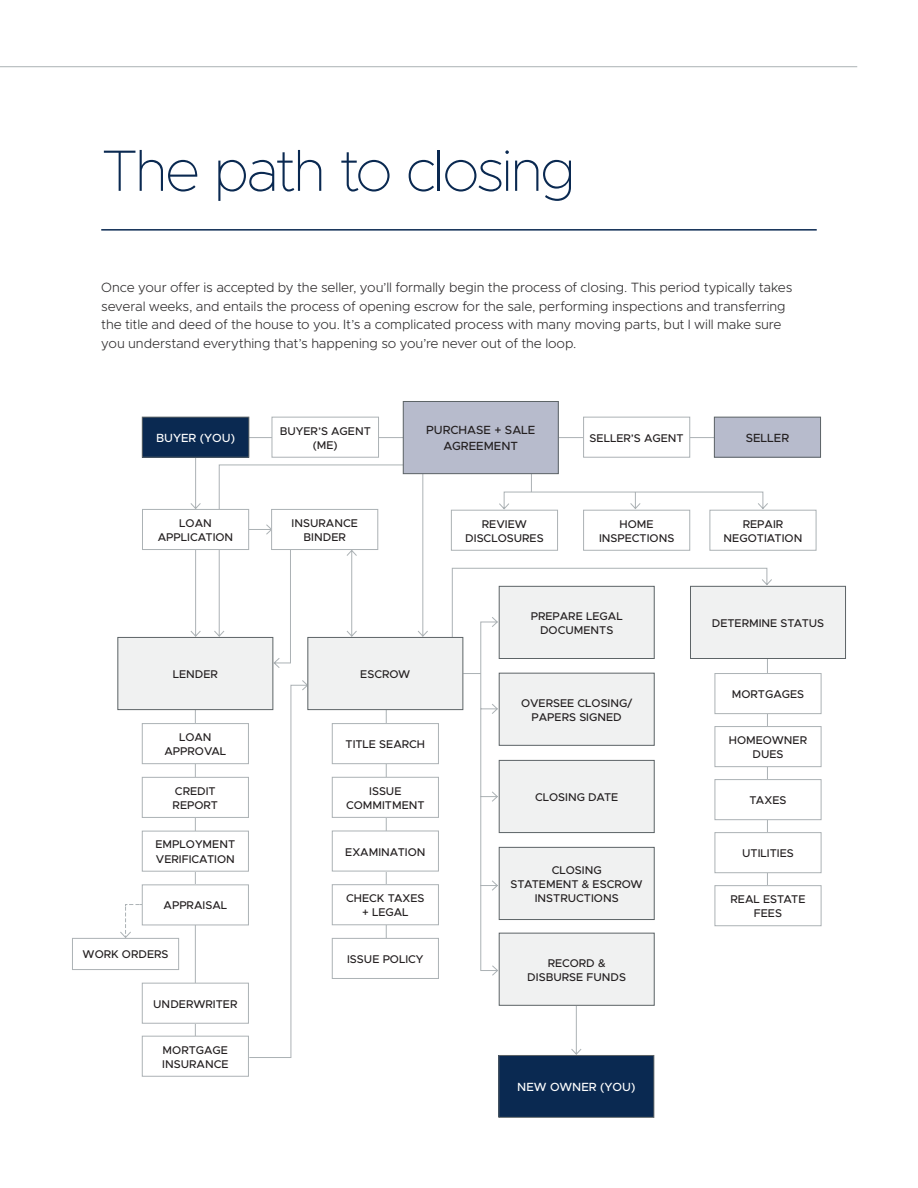
<style>
.page{position:relative;width:918px;height:1188px;background:#fff}
.page>*{position:absolute;margin:0;border:0;box-sizing:border-box;transform-origin:0 0}
.t1{font:100 58.5px "Metropolis";letter-spacing:-.045em;color:#0a2951}
.t2{font:300 13.5px/18.8px "Metropolis";letter-spacing:-.005em;color:#312f30}
.t3{font:500 11.85px/15.6px "Metropolis";color:#231f20;text-align:center}
.t4{font:500 11.85px "Metropolis";color:#fff}
.t5{font:500 11.25px/14.2px "Metropolis";color:#231f20;text-align:center}
</style>
<div class="page">
<hr style="left:0;top:66px;width:857px;height:1px;background:#acb2b5">
<hr style="left:101px;top:229px;width:716px;height:2px;background:#0a2951">
<svg style="left:190px;top:437px;width:583px;height:629px"></svg>
<div style="left:272px;top:417px;width:107px;height:40px;background:#fff"></div>
<div style="left:272px;top:417px;width:107px;height:41px;border:1px solid #acb2b5"></div>
<div style="left:118px;top:637px;width:155px;height:73px;background:#f0f1f1"></div>
<div style="left:117px;top:637px;width:156px;height:73px;border:1px solid #5d6467"></div>
<div style="left:308px;top:637px;width:155px;height:73px;background:#f0f1f1"></div>
<div style="left:307px;top:637px;width:156px;height:73px;border:1px solid #5d6467"></div>
<div style="left:499px;top:586px;width:155px;height:73px;background:#f0f1f1"></div>
<div style="left:499px;top:586px;width:156px;height:73px;border:1px solid #5d6467"></div>
<div style="left:690px;top:586px;width:156px;height:73px;background:#f0f1f1"></div>
<div style="left:690px;top:586px;width:156px;height:73px;border:1px solid #5d6467"></div>
<div style="left:499px;top:673px;width:155px;height:72px;background:#f0f1f1"></div>
<div style="left:499px;top:673px;width:156px;height:73px;border:1px solid #5d6467"></div>
<div style="left:499px;top:760px;width:155px;height:73px;background:#f0f1f1"></div>
<div style="left:499px;top:760px;width:156px;height:73px;border:1px solid #5d6467"></div>
<div style="left:499px;top:847px;width:155px;height:73px;background:#f0f1f1"></div>
<div style="left:499px;top:847px;width:156px;height:73px;border:1px solid #5d6467"></div>
<div style="left:499px;top:1055px;width:155px;height:62px;background:#0a2951"></div>
<div style="left:498px;top:1055px;width:156px;height:63px;border:1px solid #5d6467"></div>
<div style="left:584px;top:417px;width:106px;height:40px;background:#fff"></div>
<div style="left:583px;top:417px;width:107px;height:41px;border:1px solid #acb2b5"></div>
<div style="left:451px;top:510px;width:107px;height:40px;background:#fff"></div>
<div style="left:451px;top:510px;width:107px;height:41px;border:1px solid #acb2b5"></div>
<div style="left:584px;top:510px;width:106px;height:40px;background:#fff"></div>
<div style="left:583px;top:510px;width:107px;height:41px;border:1px solid #acb2b5"></div>
<div style="left:710px;top:510px;width:106px;height:40px;background:#fff"></div>
<div style="left:710px;top:510px;width:106px;height:41px;border:1px solid #acb2b5"></div>
<div style="left:715px;top:674px;width:106px;height:40px;background:#fff"></div>
<div style="left:715px;top:673px;width:106px;height:41px;border:1px solid #acb2b5"></div>
<div style="left:332px;top:724px;width:106px;height:40px;background:#fff"></div>
<div style="left:332px;top:723px;width:107px;height:41px;border:1px solid #acb2b5"></div>
<div style="left:142px;top:724px;width:106px;height:40px;background:#fff"></div>
<div style="left:142px;top:723px;width:107px;height:41px;border:1px solid #acb2b5"></div>
<div style="left:142px;top:777px;width:106px;height:40px;background:#fff"></div>
<div style="left:142px;top:777px;width:107px;height:41px;border:1px solid #acb2b5"></div>
<div style="left:142px;top:831px;width:106px;height:40px;background:#fff"></div>
<div style="left:142px;top:831px;width:107px;height:41px;border:1px solid #acb2b5"></div>
<div style="left:142px;top:885px;width:106px;height:40px;background:#fff"></div>
<div style="left:142px;top:884px;width:107px;height:41px;border:1px solid #acb2b5"></div>
<div style="left:72px;top:938px;width:107px;height:32px;border:1px solid #acb2b5"></div>
<div style="left:142px;top:1036px;width:106px;height:40px;background:#fff"></div>
<div style="left:142px;top:1036px;width:107px;height:41px;border:1px solid #acb2b5"></div>
<div style="left:142px;top:983px;width:106px;height:40px;background:#fff"></div>
<div style="left:142px;top:983px;width:107px;height:41px;border:1px solid #acb2b5"></div>
<div style="left:332px;top:777px;width:106px;height:40px;background:#fff"></div>
<div style="left:332px;top:777px;width:107px;height:41px;border:1px solid #acb2b5"></div>
<div style="left:332px;top:831px;width:106px;height:40px;background:#fff"></div>
<div style="left:332px;top:831px;width:107px;height:40px;border:1px solid #acb2b5"></div>
<div style="left:332px;top:885px;width:106px;height:40px;background:#fff"></div>
<div style="left:332px;top:884px;width:107px;height:41px;border:1px solid #acb2b5"></div>
<div style="left:332px;top:938px;width:106px;height:40px;background:#fff"></div>
<div style="left:332px;top:938px;width:107px;height:41px;border:1px solid #acb2b5"></div>
<div style="left:715px;top:727px;width:106px;height:40px;background:#fff"></div>
<div style="left:715px;top:726px;width:106px;height:41px;border:1px solid #acb2b5"></div>
<div style="left:715px;top:780px;width:106px;height:40px;background:#fff"></div>
<div style="left:715px;top:779px;width:106px;height:41px;border:1px solid #acb2b5"></div>
<div style="left:715px;top:833px;width:106px;height:40px;background:#fff"></div>
<div style="left:715px;top:832px;width:106px;height:41px;border:1px solid #acb2b5"></div>
<div style="left:715px;top:886px;width:106px;height:40px;background:#fff"></div>
<div style="left:715px;top:885px;width:106px;height:41px;border:1px solid #acb2b5"></div>
<div style="left:714px;top:417px;width:107px;height:40px;background:#b7bbcc"></div>
<div style="left:714px;top:417px;width:107px;height:41px;border:1px solid #5d6467"></div>
<div style="left:142px;top:417px;width:107px;height:40px;background:#0a2951"></div>
<div style="left:142px;top:417px;width:107px;height:41px;border:1px solid #5d6467"></div>
<svg style="left:120px;top:904px;width:23px;height:35px"></svg>
<div style="left:403px;top:401px;width:155px;height:73px;background:#b7bbcc"></div>
<div style="left:403px;top:401px;width:156px;height:73px;border:1px solid #5d6467"></div>
<div style="left:142px;top:509px;width:107px;height:41px;background:#fff"></div>
<div style="left:142px;top:509px;width:107px;height:41px;border:1px solid #acb2b5"></div>
<div style="left:272px;top:509px;width:106px;height:41px;background:#fff"></div>
<div style="left:271px;top:509px;width:107px;height:41px;border:1px solid #acb2b5"></div>
<div style="left:499px;top:933px;width:155px;height:72px;background:#f0f1f1"></div>
<div style="left:499px;top:933px;width:156px;height:73px;border:1px solid #5d6467"></div>
<h1 class="t1" style="left:101px;top:134px;width:476px">The path to closing</h1>
<p class="t2" style="left:101px;top:278px;width:693px">Once your offer is accepted by the seller, you’ll formally begin the process of closing. This period typically takes several weeks, and entails the process of opening escrow for the sale, performing inspections and transferring the title and deed of the house to you. It’s a complicated process with many moving parts, but I will make sure you understand everything that’s happening so you’re never out of the loop.</p>
<p class="t3" style="left:426px;top:423px;width:111px">PURCHASE + SALE<br>AGREEMENT</p>
<p class="t5" style="left:280px;top:424px;width:93px">BUYER’S AGENT (ME)</p>
<p class="t4" style="left:156px;top:430px;width:81px">BUYER (YOU)</p>
<p class="t3" style="left:746px;top:430px;width:45px">SELLER</p>
<p class="t5" style="left:590px;top:431px;width:96px">SELLER’S AGENT</p>
<p class="t5" style="left:158px;top:516px;width:77px">LOAN<br>APPLICATION</p>
<p class="t5" style="left:292px;top:516px;width:68px">INSURANCE<br>BINDER</p>
<p class="t5" style="left:173px;top:667px;width:47px">LENDER</p>
<p class="t5" style="left:360px;top:667px;width:52px">ESCROW</p>
<p class="t5" style="left:164px;top:730px;width:63px">LOAN<br>APPROVAL</p>
<p class="t5" style="left:173px;top:784px;width:47px;text-align:left">CREDIT<br>REPORT</p>
<p class="t5" style="left:156px;top:837px;width:81px;text-align:left">EMPLOYMENT<br>VERIFICATION</p>
<p class="t5" style="left:164px;top:898px;width:65px">APPRAISAL</p>
<p class="t5" style="left:83px;top:947px;width:88px">WORK ORDERS</p>
<p class="t5" style="left:153px;top:997px;width:86px">UNDERWRITER</p>
<p class="t5" style="left:162px;top:1043px;width:68px;text-align:left">MORTGAGE<br>INSURANCE</p>
<p class="t5" style="left:346px;top:737px;width:81px">TITLE SEARCH</p>
<p class="t5" style="left:346px;top:784px;width:80px">ISSUE<br>COMMITMENT</p>
<p class="t5" style="left:345px;top:845px;width:82px">EXAMINATION</p>
<p class="t5" style="left:346px;top:891px;width:80px">CHECK TAXES + LEGAL</p>
<p class="t5" style="left:347px;top:952px;width:78px">ISSUE POLICY</p>
<p class="t5" style="left:465px;top:517px;width:80px">REVIEW<br>DISCLOSURES</p>
<p class="t5" style="left:599px;top:517px;width:77px">HOME<br>INSPECTIONS</p>
<p class="t5" style="left:724px;top:517px;width:80px">REPAIR<br>NEGOTIATION</p>
<p class="t5" style="left:531px;top:609px;width:93px">PREPARE LEGAL<br>DOCUMENTS</p>
<p class="t5" style="left:712px;top:616px;width:114px">DETERMINE STATUS</p>
<p class="t5" style="left:521px;top:696px;width:113px">OVERSEE CLOSING/<br>PAPERS SIGNED</p>
<p class="t5" style="left:535px;top:790px;width:85px">CLOSING DATE</p>
<p class="t5" style="left:511px;top:863px;width:134px">CLOSING<br>STATEMENT &amp; ESCROW<br>INSTRUCTIONS</p>
<p class="t5" style="left:527px;top:956px;width:100px">RECORD &amp;<br>DISBURSE FUNDS</p>
<p class="t4" style="left:517px;top:1080px;width:120px">NEW OWNER (YOU)</p>
<p class="t5" style="left:732px;top:687px;width:74px">MORTGAGES</p>
<p class="t5" style="left:729px;top:733px;width:80px">HOMEOWNER<br>DUES</p>
<p class="t5" style="left:750px;top:793px;width:38px">TAXES</p>
<p class="t5" style="left:742px;top:846px;width:53px">UTILITIES</p>
<p class="t5" style="left:730px;top:892px;width:77px">REAL ESTATE<br>FEES</p>
</div>
